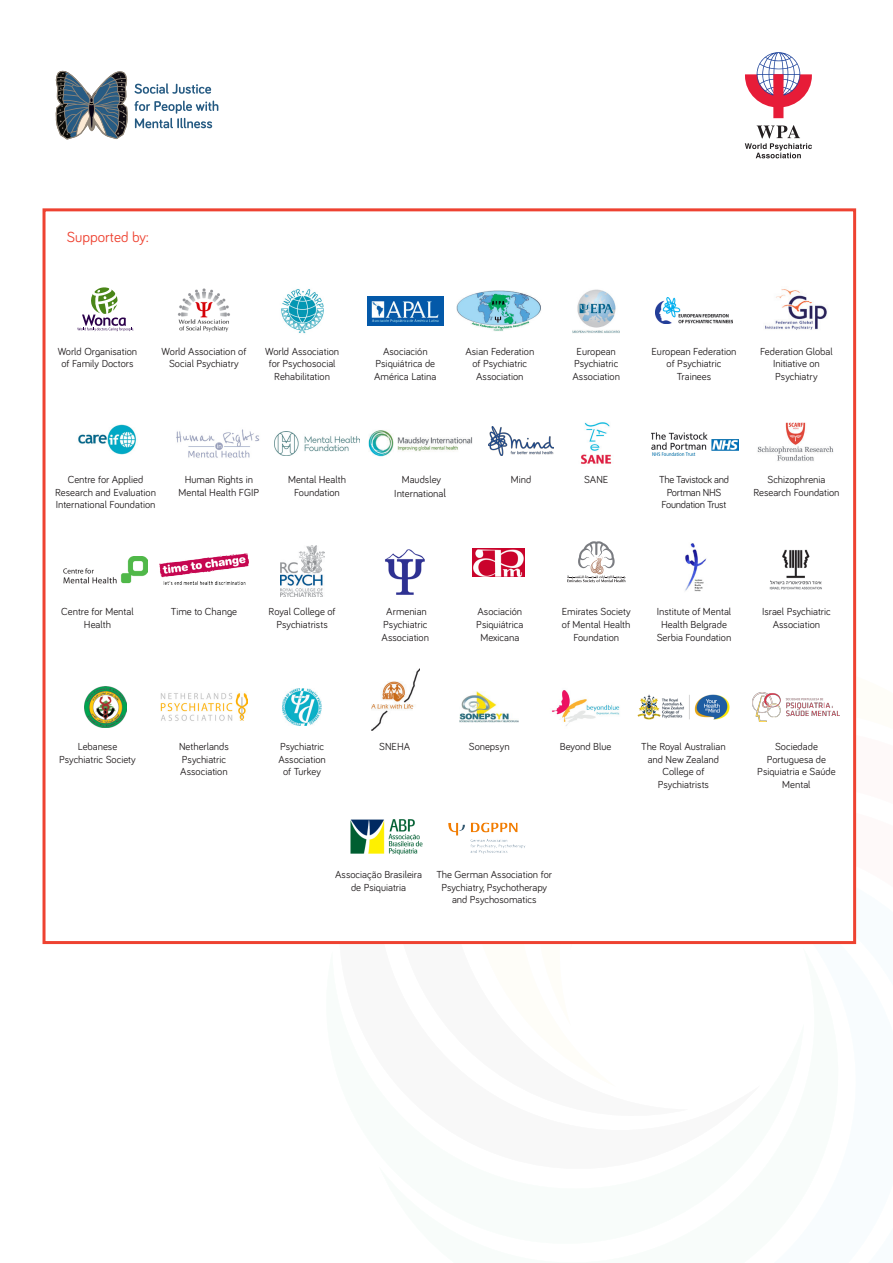
<style>
.page{position:relative;width:893px;height:1263px;background:#fff}
.page>*{position:absolute;margin:0;border:0;box-sizing:border-box;transform-origin:0 0}
.Paragraph_Style_1{font:15px "Bariol";color:#ee4231}
.t1{font:10.5px/12.6px "Bariol";color:#231f20;text-align:center}
.t2{font:10.5px/12.6px "Bariol";letter-spacing:-.025em;color:#231f20;text-align:center}
.s1{font-size:12px}
</style>
<div class="page">
<div style="left:43px;top:208px;width:813px;height:736px;background:#fff;border:3px solid #ee4231"></div>
<svg style="left:55px;top:70px;width:73px;height:70px"></svg>
<svg style="left:134px;top:101px;width:84px;height:27px"></svg>
<svg style="left:135px;top:83px;width:76px;height:11px"></svg>
<svg style="left:745px;top:125px;width:67px;height:33px"></svg>
<svg style="left:745px;top:52px;width:67px;height:56px"></svg>
<div style="left:773px;top:74px;width:10px;height:44px;background:#e71c38"></div>
<img style="left:456px;top:290px;width:85px;height:41px">
<img style="left:281px;top:289px;width:43px;height:45px">
<img style="left:178px;top:288px;width:52px;height:44px">
<svg style="left:77px;top:287px;width:57px;height:44px"></svg>
<img style="left:368px;top:296px;width:75px;height:29px">
<img style="left:765px;top:289px;width:62px;height:41px">
<img style="left:488px;top:427px;width:66px;height:29px">
<img style="left:176px;top:429px;width:84px;height:29px">
<img style="left:757px;top:422px;width:77px;height:39px">
<img style="left:371px;top:668px;width:49px;height:62px">
<img style="left:78px;top:425px;width:59px;height:29px">
<img style="left:274px;top:431px;width:86px;height:24px">
<img style="left:368px;top:430px;width:105px;height:27px">
<img style="left:580px;top:422px;width:32px;height:42px">
<svg style="left:567px;top:541px;width:58px;height:42px"></svg>
<img style="left:385px;top:549px;width:40px;height:46px">
<img style="left:685px;top:543px;width:22px;height:49px">
<img style="left:460px;top:691px;width:58px;height:31px">
<img style="left:769px;top:549px;width:53px;height:41px">
<img style="left:283px;top:688px;width:38px;height:38px">
<img style="left:473px;top:549px;width:51px;height:27px">
<img style="left:85px;top:686px;width:41px;height:41px">
<img style="left:161px;top:693px;width:86px;height:28px">
<img style="left:652px;top:452px;width:44px;height:3px">
<img style="left:651px;top:439px;width:87px;height:12px">
<img style="left:652px;top:432px;width:58px;height:8px">
<img style="left:573px;top:289px;width:47px;height:44px">
<img style="left:656px;top:298px;width:76px;height:26px">
<img style="left:64px;top:556px;width:83px;height:28px">
<img style="left:160px;top:554px;width:88px;height:31px">
<img style="left:281px;top:546px;width:43px;height:51px">
<img style="left:637px;top:694px;width:93px;height:26px">
<img style="left:753px;top:692px;width:87px;height:29px">
<img style="left:551px;top:690px;width:69px;height:36px">
<img style="left:448px;top:822px;width:78px;height:32px">
<img style="left:350px;top:819px;width:73px;height:35px">
<p class="Paragraph_Style_1" style="left:67px;top:227px;width:83px">Supported by:</p>
<p class="t1" style="left:58px;top:344px;width:81px">World Organisation of Family Doctors</p>
<p class="t1" style="left:374px;top:344px;width:64px">Asociación<br>Psiquiátrica de<br>América Latina</p>
<p class="t1" style="left:760px;top:344px;width:74px">Federation Global<br>Initiative on<br>Psychiatry</p>
<p class="t1" style="left:162px;top:344px;width:86px">World Association of<br>Social Psychiatry</p>
<p class="t1" style="left:265px;top:344px;width:76px">World Association</p>
<p class="t1" style="left:269px;top:357px;width:68px">for Psychosocial<br>Rehabilitation</p>
<p class="t1" style="left:465px;top:344px;width:70px">Asian Federation of Psychiatric<br>Association</p>
<p class="t1" style="left:572px;top:344px;width:49px">European<br>Psychiatric<br>Association</p>
<p class="t1" style="left:651px;top:344px;width:86px">European Federation of Psychiatric<br>Trainees</p>
<p class="t1" style="left:55px;top:473px;width:102px">Centre for Applied<br>Research and Evaluation<br>International Foundation</p>
<p class="t1" style="left:288px;top:473px;width:59px">Mental Health<br>Foundation</p>
<p class="t1" style="left:394px;top:472px;width:53px;line-height:14.4px">Maudsley<br>Internationa<span class="s1">l</span></p>
<p class="t1" style="left:584px;top:473px;width:26px">SANE</p>
<p class="t1" style="left:185px;top:473px;width:70px">Human Rights in</p>
<p class="t1" style="left:511px;top:473px;width:22px">Mind</p>
<p class="t1" style="left:179px;top:485px;width:82px">Mental Health FGIP</p>
<p class="t2" style="left:659px;top:473px;width:71px">The Tavistock and<br>Portman NHS<br>Foundation Trust</p>
<p class="t1" style="left:767px;top:473px;width:59px">Schizophrenia</p>
<p class="t1" style="left:753px;top:485px;width:88px">Research Foundation</p>
<p class="t1" style="left:61px;top:605px;width:74px">Centre for Mental</p>
<p class="t1" style="left:171px;top:605px;width:68px">Time to Change</p>
<p class="t1" style="left:84px;top:617px;width:29px">Health</p>
<p class="t1" style="left:269px;top:605px;width:68px">Royal College of<br>Psychiatrists</p>
<p class="t1" style="left:382px;top:605px;width:49px">Armenian<br>Psychiatric<br>Association</p>
<p class="t1" style="left:657px;top:605px;width:76px">Institute of Mental<br>Health Belgrade<br>Serbia Foundation</p>
<p class="t1" style="left:562px;top:605px;width:70px">Emirates Society of Mental Health<br>Foundation</p>
<p class="t1" style="left:476px;top:605px;width:49px">Asociación<br>Psiquiátrica<br>Mexicana</p>
<p class="t1" style="left:762px;top:605px;width:70px">Israel Psychiatric<br>Association</p>
<p class="t1" style="left:59px;top:740px;width:78px">Lebanese<br>Psychiatric Society</p>
<p class="t1" style="left:179px;top:740px;width:51px;text-align:left">Netherlands<br>Psychiatric<br>Association</p>
<p class="t1" style="left:278px;top:740px;width:49px">Psychiatric<br>Association of Turkey</p>
<p class="t1" style="left:379px;top:740px;width:33px">SNEHA</p>
<p class="t1" style="left:469px;top:740px;width:42px">Sonepsyn</p>
<p class="t1" style="left:560px;top:740px;width:53px">Beyond Blue</p>
<p class="t1" style="left:641px;top:740px;width:86px">The Royal Australian and New Zealand<br>College of<br>Psychiatrists</p>
<p class="t1" style="left:757px;top:740px;width:80px">Sociedade<br>Portuguesa de<br>Psiquiatria e Saúde<br>Mental</p>
<p class="t1" style="left:335px;top:868px;width:88px">Associação Brasileira de Psiquiatria</p>
<p class="t1" style="left:436px;top:868px;width:117px">The German Association for<br>Psychiatry, Psychotherapy and Psychosomatics</p>
</div>
